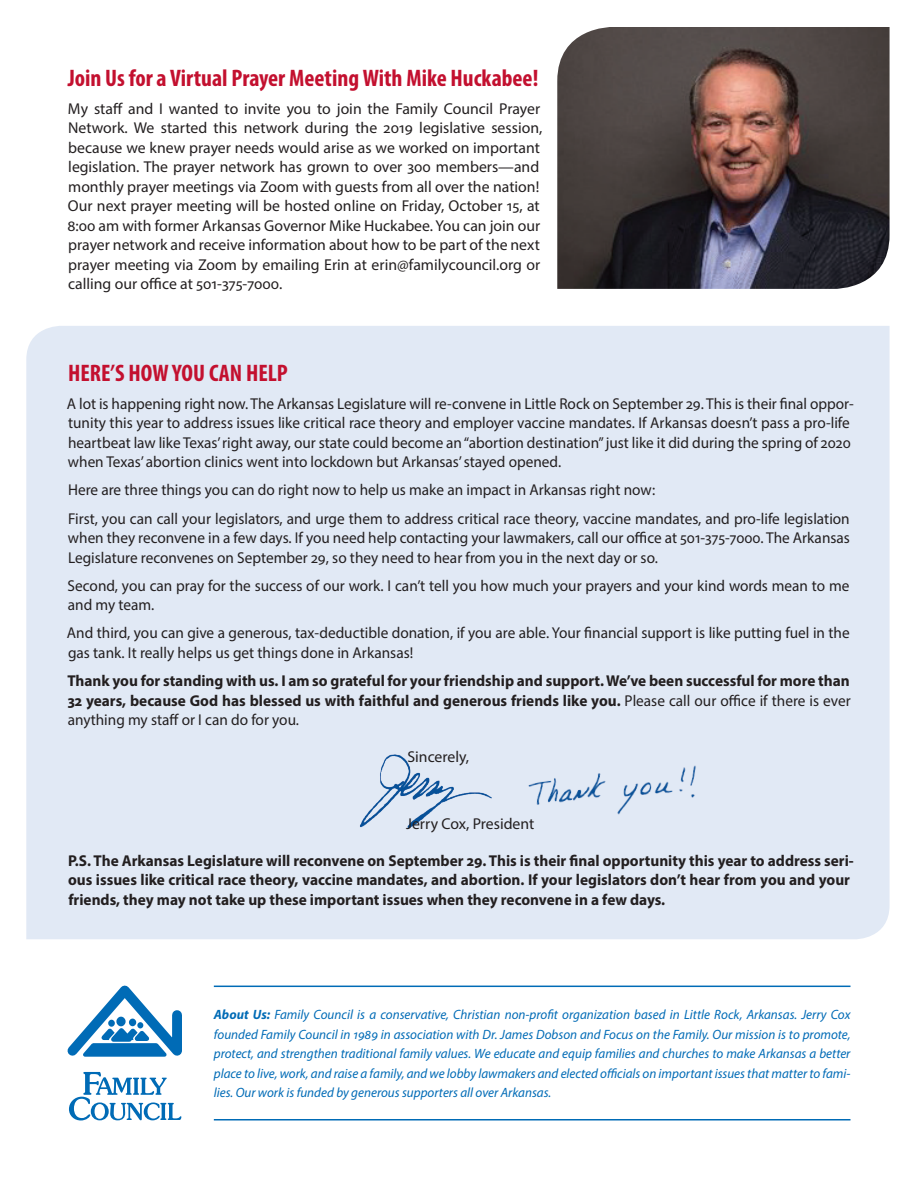
<style>
.page{position:relative;width:918px;height:1188px;background:#fff}
.page>*{position:absolute;margin:0;border:0;box-sizing:border-box;transform-origin:0 0}
.t1{font:700 condensed 24px "Myriad Pro";color:#c3102f}
.t2{font:15.75px/19.5px "Myriad Pro";color:#231f20}
.t3{font:700 15.75px/19.5px "Myriad Pro";color:#231f20;text-align:justify}
.t4{font:italic 13.5px/19.5px "Myriad Pro";color:#006bb6;text-align:justify}
.s1{font-weight:400}
.s2{font-weight:700}
</style>
<div class="page">
<div style="left:26px;top:326px;width:864px;height:613px;background:#e1e9f5"></div>
<img style="left:345px;top:738px;width:159px;height:106px">
<div style="left:511px;top:743px;width:201px;height:96px;background:#e1e9f5"></div>
<svg style="left:68px;top:986px;width:114px;height:134px"></svg>
<hr style="left:214px;top:986px;width:636px;height:1px;background:#006bb6">
<hr style="left:214px;top:1119px;width:636px;height:1px;background:#006bb6">
<img style="left:557px;top:27px;width:333px;height:262px">
<h1 class="t1" style="left:68px;top:63px;width:472px">Join Us for a Virtual Prayer Meeting With Mike Huckabee!</h1>
<p class="t2" style="left:67px;top:98px;width:476px">My staff and I wanted to invite you to join the Family Council Prayer Network. We started this network during the 2019 legislative session, because we knew prayer needs would arise as we worked on important legislation. The prayer network has grown to over 300 members—and monthly prayer meetings via Zoom with guests from all over the nation!<br>Our next prayer meeting will be hosted online on Friday, October 15, at 8:00 am with former Arkansas Governor Mike Huckabee. You can join our prayer network and receive information about how to be part of the next prayer meeting via Zoom by emailing Erin at erin@familycouncil.org or calling our office at 501-375-7000.</p>
<h1 class="t1" style="left:68px;top:358px;width:221px">HERE’S HOW YOU CAN HELP</h1>
<p class="t2" style="left:67px;top:394px;width:788px">A lot is happening right now. The Arkansas Legislature will re-convene in Little Rock on September 29. This is their final oppor&shy;tunity this year to address issues like critical race theory and employer vaccine mandates. If Arkansas doesn’t pass a pro-life heartbeat law like Texas’ right away, our state could become an “abortion destination” just like it did during the spring of 2020 when Texas’ abortion clinics went into lockdown but Arkansas’ stayed opened.</p>
<p class="t2" style="left:68px;top:476px;width:783px;line-height:28.2px">Here are three things you can do right now to help us make an impact in Arkansas right now:<br>First, you can call your legislators, and urge them to address critical race theory, vaccine mandates, and pro-life legislation</p>
<p class="t2" style="left:68px;top:528px;width:783px">when they reconvene in a few days. If you need help contacting your lawmakers, call our office at 501-375-7000. The Arkansas<br>Legislature reconvenes on September 29, so they need to hear from you in the next day or so.</p>
<p class="t2" style="left:68px;top:575px;width:784px">Second, you can pray for the success of our work. I can’t tell you how much your prayers and your kind words mean to me and my team.</p>
<p class="t2" style="left:67px;top:623px;width:784px">And third, you can give a generous, tax-deductible donation, if you are able. Your financial support is like putting fuel in the gas tank. It really helps us get things done in Arkansas!</p>
<p class="t3" style="left:67px;top:670px;width:785px">Thank you for standing with us. I am so grateful for your friendship and support. We’ve been successful for more than 32 years, because God has blessed us with faithful and generous friends like you. <span class="s1">Please call our office if there is ever anything my staff or I can do for you.</span></p>
<p class="t2" style="left:407px;top:747px;width:63px">Sincerely,</p>
<p class="t2" style="left:406px;top:813px;width:130px">Jerry Cox, President</p>
<p class="t3" style="left:68px;top:850px;width:787px;text-align:left">P.S. The Arkansas Legislature will reconvene on September 29. This is their final opportunity this year to address seri&shy;ous issues like critical race theory, vaccine mandates, and abortion. If your legislators don’t hear from you and your friends, they may not take up these important issues when they reconvene in a few days.</p>
<p class="t4" style="left:214px;top:1005px;width:638px"><span class="s2">About Us:</span> Family Council is a conservative, Christian non-profit organization based in Little Rock, Arkansas. Jerry Cox founded Family Council in 1989 in association with Dr. James Dobson and Focus on the Family. Our mission is to promote, protect, and strengthen traditional family values. We educate and equip families and churches to make Arkansas a better place to live, work, and raise a family, and we lobby lawmakers and elected officials on important issues that matter to fami&shy;lies. Our work is funded by generous supporters all over Arkansas.</p>
</div>
